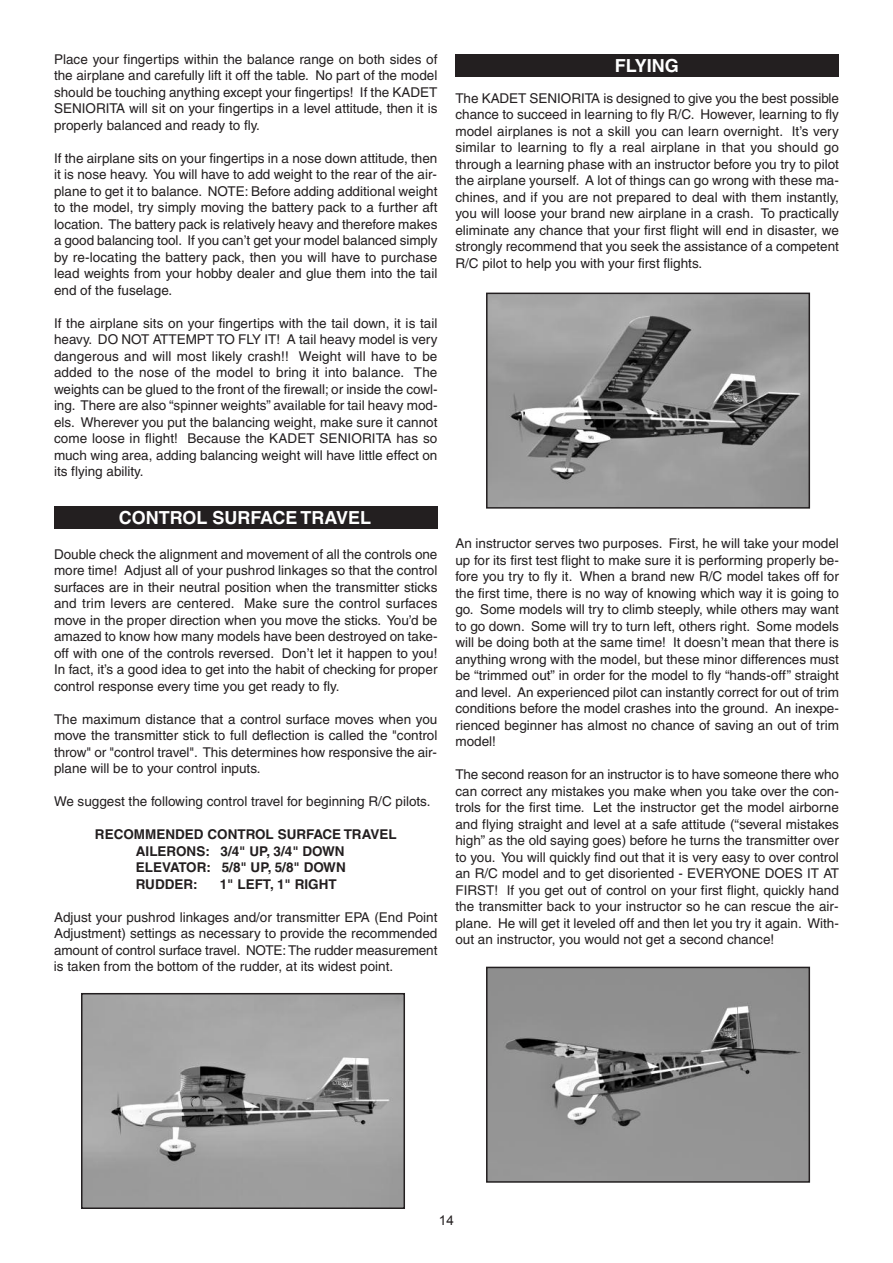
<style>
.page{position:relative;width:893px;height:1263px;background:#fff}
.page>*{position:absolute;margin:0;border:0;box-sizing:border-box;transform-origin:0 0}
.t1{font:700 18px "Helvetica";color:#fff}
.t2{font:13.5px/16.5px "Helvetica";color:#231f20;text-align:justify}
.t3{font:700 13.5px/16.5px "Helvetica";color:#231f20}
.t4{font:13.5px "Arial";color:#231f20}
</style>
<div class="page">
<div style="left:455px;top:54px;width:384px;height:23px;background:#231f20"></div>
<div style="left:54px;top:506px;width:383px;height:23px;background:#231f20"></div>
<img style="left:489px;top:296px;width:318px;height:210px">
<div style="left:486px;top:293px;width:324px;height:216px;border:2px solid #231f20"></div>
<img style="left:489px;top:970px;width:318px;height:210px">
<div style="left:486px;top:967px;width:324px;height:216px;border:2px solid #231f20"></div>
<img style="left:84px;top:996px;width:318px;height:210px">
<div style="left:81px;top:993px;width:324px;height:216px;border:2px solid #231f20"></div>
<p class="t2" style="left:54px;top:52px;width:385px">Place your fingertips within the balance range on both sides of the airplane and carefully lift it off the table. No part of the model should be touching anything except your fingertips! If the KADET SENIORITA will sit on your fingertips in a level attitude, then it is properly balanced and ready to fly.</p>
<p class="t2" style="left:54px;top:151px;width:385px">If the airplane sits on your fingertips in a nose down attitude, then it is nose heavy. You will have to add weight to the rear of the air&shy;plane to get it to balance. NOTE: Before adding additional weight to the model, try simply moving the battery pack to a further aft location. The battery pack is relatively heavy and therefore makes a good balancing tool. If you can’t get your model balanced simply by re-locating the battery pack, then you will have to purchase lead weights from your hobby dealer and glue them into the tail end of the fuselage.</p>
<p class="t2" style="left:54px;top:316px;width:385px">If the airplane sits on your fingertips with the tail down, it is tail heavy. DO NOT ATTEMPT TO FLY IT! A tail heavy model is very dangerous and will most likely crash!! Weight will have to be added to the nose of the model to bring it into balance. The weights can be glued to the front of the firewall; or inside the cowl&shy;ing. There are also “spinner weights” available for tail heavy mod&shy;els. Wherever you put the balancing weight, make sure it cannot come loose in flight! Because the KADET SENIORITA has so much wing area, adding balancing weight will have little effect on its flying ability.</p>
<h1 class="t1" style="left:119px;top:511px;width:254px">CONTROL SURFACE TRAVEL</h1>
<p class="t2" style="left:54px;top:547px;width:385px">Double check the alignment and movement of all the controls one more time! Adjust all of your pushrod linkages so that the control surfaces are in their neutral position when the transmitter sticks and trim levers are centered. Make sure the control surfaces move in the proper direction when you move the sticks. You’d be amazed to know how many models have been destroyed on take&shy;off with one of the controls reversed. Don’t let it happen to you!<br>In fact, it’s a good idea to get into the habit of checking for proper control response every time you get ready to fly.</p>
<p class="t2" style="left:54px;top:712px;width:385px">The maximum distance that a control surface moves when you move the transmitter stick to full deflection is called the "control throw" or "control travel". This determines how responsive the air&shy;plane will be to your control inputs.</p>
<p class="t2" style="left:54px;top:794px;width:378px">We suggest the following control travel for beginning R/C pilots.</p>
<p class="t3" style="left:136px;top:827px;width:262px;text-indent:-41px">RECOMMENDED CONTROL SURFACE TRAVEL<br>AILERONS: 3/4" UP, 3/4" DOWN<br>ELEVATOR: 5/8" UP, 5/8" DOWN<br>RUDDER:</p>
<p class="t3" style="left:220px;top:877px;width:118px">1" LEFT, 1" RIGHT</p>
<p class="t2" style="left:54px;top:910px;width:385px">Adjust your pushrod linkages and/or transmitter EPA (End Point Adjustment) settings as necessary to provide the recommended amount of control surface travel. NOTE:The rudder measurement is taken from the bottom of the rudder, at its widest point.</p>
<h1 class="t1" style="left:615px;top:59px;width:65px">FLYING</h1>
<p class="t2" style="left:455px;top:91px;width:385px">The KADET SENIORITA is designed to give you the best possible chance to succeed in learning to fly R/C. However, learning to fly model airplanes is not a skill you can learn overnight. It’s very similar to learning to fly a real airplane in that you should go through a learning phase with an instructor before you try to pilot the airplane yourself. A lot of things can go wrong with these ma&shy;chines, and if you are not prepared to deal with them instantly, you will loose your brand new airplane in a crash. To practically eliminate any chance that your first flight will end in disaster, we strongly recommend that you seek the assistance of a competent R/C pilot to help you with your first flights.</p>
<p class="t2" style="left:455px;top:536px;width:385px">An instructor serves two purposes. First, he will take your model up for its first test flight to make sure it is performing properly be&shy;fore you try to fly it. When a brand new R/C model takes off for the first time, there is no way of knowing which way it is going to go. Some models will try to climb steeply, while others may want to go down. Some will try to turn left, others right. Some models will be doing both at the same time! It doesn’t mean that there is anything wrong with the model, but these minor differences must be “trimmed out” in order for the model to fly “hands-off” straight and level. An experienced pilot can instantly correct for out of trim conditions before the model crashes into the ground. An inexpe&shy;rienced beginner has almost no chance of saving an out of trim model!</p>
<p class="t2" style="left:455px;top:767px;width:385px">The second reason for an instructor is to have someone there who can correct any mistakes you make when you take over the con&shy;trols for the first time. Let the instructor get the model airborne and flying straight and level at a safe attitude (“several mistakes high” as the old saying goes) before he turns the transmitter over to you. You will quickly find out that it is very easy to over control an R/C model and to get disoriented - EVERYONE DOES IT AT FIRST! If you get out of control on your first flight, quickly hand the transmitter back to your instructor so he can rescue the air&shy;plane. He will get it leveled off and then let you try it again. With&shy;out an instructor, you would not get a second chance!</p>
<p class="t4" style="left:439px;top:1212px;width:17px">14</p>
</div>
